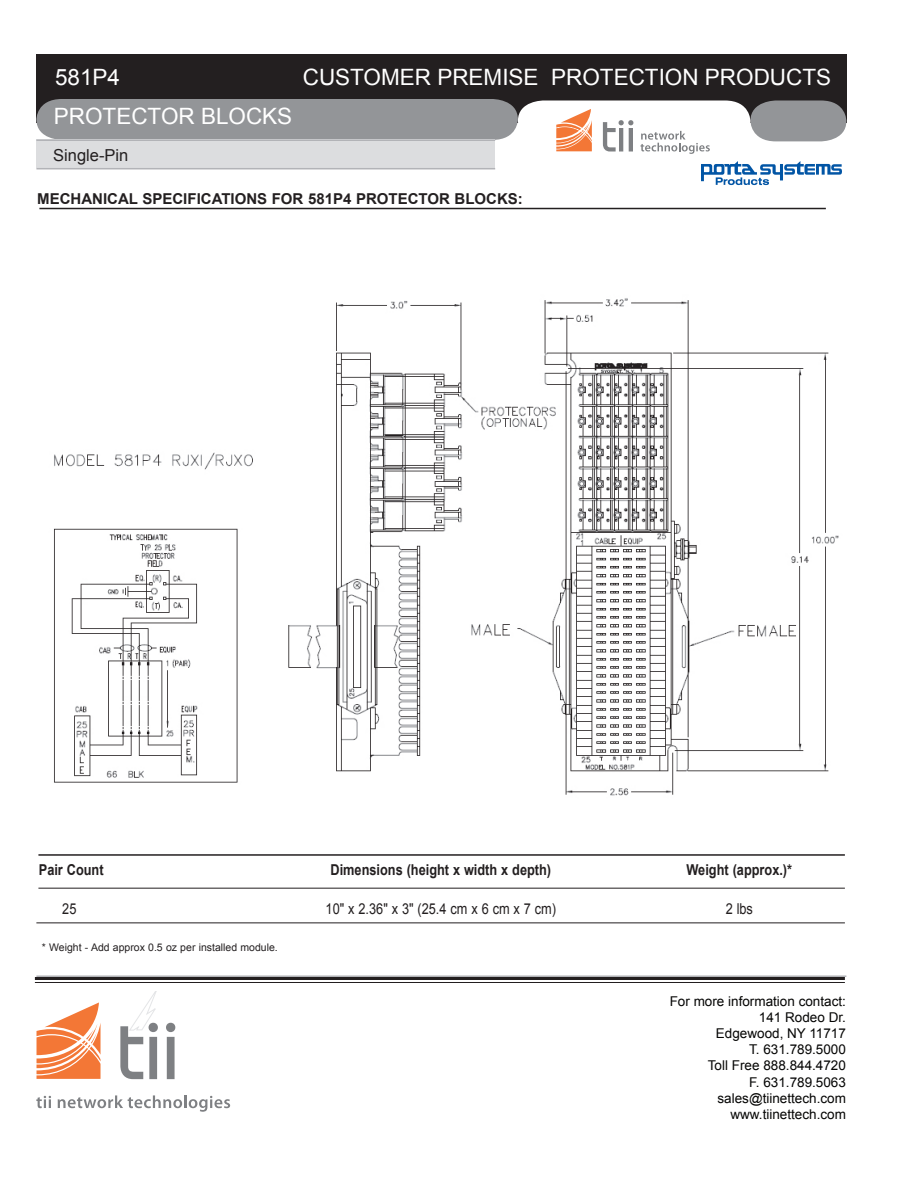
<style>
.page{position:relative;width:918px;height:1188px;background:#fff}
.page>*{position:absolute;margin:0;border:0;box-sizing:border-box;transform-origin:0 0}
.t1{font:22.5px "Arial";color:#fff}
.t2{font:16.5px "Arial";color:#231f20}
.t3{font:700 15px "Arial";color:#231f20;scale:.85 1}
.t4{font:700 15px "Arial";color:#231f20}
.t5{font:15px "Arial";color:#231f20;scale:.85 1}
.t6{font:13.5px/16.2px "Arial";color:#050504;text-align:right}
.t7{font:10.5px "Arial";color:#231f20}
</style>
<div class="page">
<div style="left:36px;top:54px;width:811px;height:69px;background:#231f20"></div>
<div style="left:36px;top:140px;width:459px;height:28px;background:#dcdddf"></div>
<hr style="left:36px;top:168px;width:459px;height:1px;background:#b2b3b7">
<hr style="left:36px;top:975px;width:810px;height:2px;background:#b2b3b7">
<hr style="left:39px;top:208px;width:787px;height:1px;background:#231f20">
<hr style="left:35px;top:977px;width:810px;height:3px;background:#231f20">
<hr style="left:35px;top:982px;width:810px;height:1px;background:#231f20">
<hr style="left:38px;top:888px;width:807px;height:1px;background:#231f20">
<hr style="left:38px;top:854px;width:807px;height:2px;background:#231f20">
<hr style="left:36px;top:922px;width:809px;height:1px;background:#231f20">
<img style="left:54px;top:298px;width:785px;height:498px">
<svg style="left:36px;top:99px;width:810px;height:55px"></svg>
<img style="left:702px;top:161px;width:139px;height:25px">
<svg style="left:36px;top:1096px;width:15px;height:12px"></svg>
<svg style="left:58px;top:1095px;width:172px;height:17px"></svg>
<svg style="left:120px;top:992px;width:38px;height:87px"></svg>
<svg style="left:166px;top:1023px;width:9px;height:56px"></svg>
<svg style="left:37px;top:1002px;width:64px;height:77px"></svg>
<h1 class="t1" style="left:55px;top:62px;width:67px">581P4</h1>
<h1 class="t1" style="left:303px;top:62px;width:530px">CUSTOMER PREMISE PROTECTION PRODUCTS</h1>
<h1 class="t1" style="left:54px;top:101px;width:240px">PROTECTOR BLOCKS</h1>
<p class="t2" style="left:53px;top:144px;width:77px">Single-Pin</p>
<p class="t4" style="left:37px;top:188px;width:487px">MECHANICAL SPECIFICATIONS FOR 581P4 PROTECTOR BLOCKS:</p>
<p class="t3" style="left:39px;top:860px;width:78px">Pair Count</p>
<p class="t3" style="left:331px;top:860px;width:261px">Dimensions (height x width x depth)</p>
<p class="t3" style="left:687px;top:860px;width:126px">Weight (approx.)*</p>
<p class="t5" style="left:62px;top:899px;width:18px">25</p>
<p class="t5" style="left:326px;top:899px;width:273px">10" x 2.36" x 3" (25.4 cm x 6 cm x 7 cm)</p>
<p class="t5" style="left:726px;top:899px;width:34px">2 lbs</p>
<p class="t7" style="left:42px;top:941px;width:237px">* Weight - Add approx 0.5 oz per installed module.</p>
<p class="t6" style="left:670px;top:993px;width:178px">For more information contact:<br>141 Rodeo Dr.<br>Edgewood, NY 11717<br>T. 631.789.5000<br>Toll Free 888.844.4720<br>F. 631.789.5063 sales@tiinettech.com www.tiinettech.com</p>
</div>
